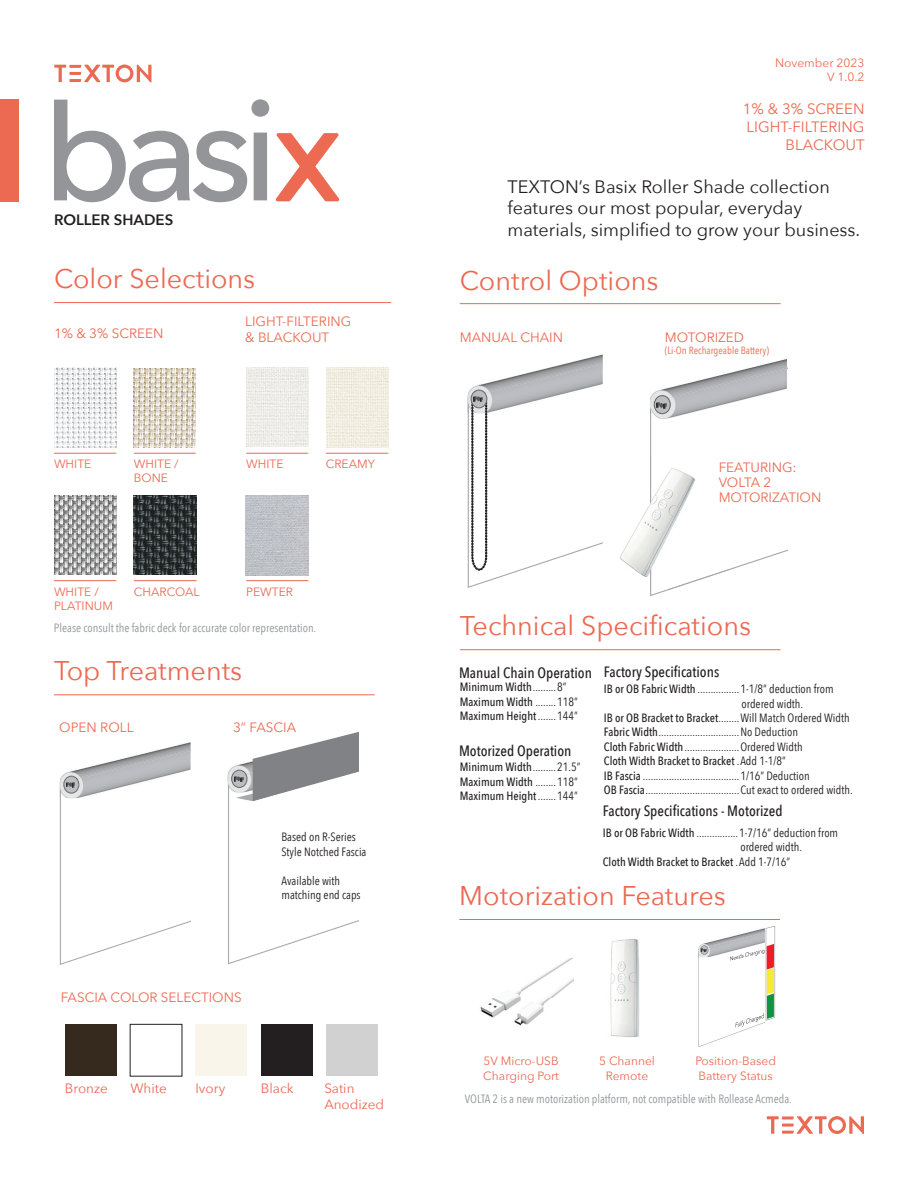
<style>
.page{position:relative;width:918px;height:1188px;background:#fff}
.page>*{position:absolute;margin:0;border:0;box-sizing:border-box;transform-origin:0 0}
.t1{font:27px "Avenir Next";color:#ec6952}
.t2{font:18px/21.6px "Avenir Next";color:#231f20}
.t3{font:500 15px "Avenir Next Condensed";color:#231f20}
.t4{font:15px/18px "Avenir Next";color:#ec6952;text-align:right}
.t5{font:600 15px "Avenir Next";color:#231f20}
.t6{font:13.5px/16.2px "Avenir Next";color:#ec6952}
.t7{font:12px/14.4px "Avenir Next Condensed";color:#231f20}
.t8{font:500 12px/14.4px "Avenir Next Condensed";color:#231f20}
.t9{font:12px/14.4px "Avenir Next";color:#ec6952}
.t10{font:12px "Avenir Next Condensed";color:#939598}
.t11{font:10.5px "Avenir Next Condensed";color:#ec6952}
.s1{font-weight:400}
.s2{font-weight:500}
</style>
<div class="page">
<svg style="left:698px;top:926px;width:77px;height:121px"></svg>
<svg style="left:228px;top:732px;width:131px;height:232px"></svg>
<svg style="left:60px;top:742px;width:131px;height:223px"></svg>
<img style="left:620px;top:504px;width:30px;height:73px">
<svg style="left:650px;top:359px;width:137px;height:237px"></svg>
<svg style="left:468px;top:354px;width:135px;height:234px"></svg>
<svg style="left:54px;top:99px;width:215px;height:103px"></svg>
<svg style="left:275px;top:133px;width:65px;height:68px"></svg>
<div style="left:0;top:99px;width:19px;height:103px;background:#ec6952"></div>
<svg style="left:767px;top:1116px;width:97px;height:18px"></svg>
<img style="left:54px;top:368px;width:62px;height:79px">
<hr style="left:54px;top:453px;width:62px;height:1px;background:#ec6952">
<hr style="left:134px;top:453px;width:62px;height:1px;background:#ec6952">
<hr style="left:54px;top:580px;width:62px;height:1px;background:#ec6952">
<hr style="left:134px;top:580px;width:63px;height:1px;background:#ec6952">
<img style="left:54px;top:495px;width:62px;height:79px">
<img style="left:134px;top:495px;width:63px;height:80px">
<hr style="left:246px;top:453px;width:62px;height:1px;background:#ec6952">
<hr style="left:326px;top:453px;width:62px;height:1px;background:#ec6952">
<hr style="left:246px;top:580px;width:62px;height:1px;background:#ec6952">
<img style="left:247px;top:368px;width:61px;height:79px">
<img style="left:326px;top:368px;width:62px;height:80px">
<img style="left:245px;top:495px;width:63px;height:80px">
<hr style="left:54px;top:302px;width:337px;height:1px;background:#ec6952">
<hr style="left:54px;top:694px;width:321px;height:1px;background:#ec6952">
<hr style="left:460px;top:303px;width:321px;height:1px;background:#ec6952">
<div style="left:65px;top:1024px;width:52px;height:52px;background:#36291d"></div>
<div style="left:195px;top:1024px;width:52px;height:52px;background:#f9f5eb"></div>
<div style="left:261px;top:1024px;width:52px;height:52px;background:#231f20"></div>
<div style="left:326px;top:1024px;width:52px;height:52px;background:#d2d1d1"></div>
<hr style="left:460px;top:649px;width:321px;height:1px;background:#ec6952">
<hr style="left:459px;top:919px;width:321px;height:1px;background:#ec6952">
<img style="left:610px;top:938px;width:30px;height:99px">
<img style="left:480px;top:959px;width:93px;height:67px">
<svg style="left:54px;top:65px;width:97px;height:17px"></svg>
<img style="left:133px;top:368px;width:63px;height:80px">
<p class="t5" style="left:54px;top:206px;width:121px">ROLLER SHADES</p>
<h1 class="t1" style="left:54px;top:255px;width:203px">Color Selections</h1>
<p class="t6" style="left:54px;top:325px;width:111px">1% &amp; 3% SCREEN</p>
<p class="t6" style="left:245px;top:312px;width:108px">LIGHT-FILTERING &amp; BLACKOUT</p>
<p class="t9" style="left:54px;top:456px;width:39px">WHITE</p>
<p class="t9" style="left:134px;top:456px;width:46px">WHITE /<br>BONE</p>
<p class="t9" style="left:54px;top:584px;width:61px">WHITE /<br>PLATINUM</p>
<p class="t9" style="left:134px;top:584px;width:67px">CHARCOAL</p>
<p class="t9" style="left:246px;top:456px;width:39px">WHITE</p>
<p class="t9" style="left:326px;top:456px;width:51px">CREAMY</p>
<p class="t9" style="left:246px;top:584px;width:48px">PEWTER</p>
<p class="t10" style="left:54px;top:618px;width:264px">Please consult the fabric deck for accurate color representation.</p>
<h1 class="t1" style="left:54px;top:648px;width:190px">Top Treatments</h1>
<p class="t6" style="left:59px;top:719px;width:76px">OPEN ROLL</p>
<p class="t6" style="left:233px;top:719px;width:65px">3” FASCIA</p>
<p class="t6" style="left:61px;top:989px;width:182px">FASCIA COLOR SELECTIONS</p>
<p class="t7" style="left:281px;top:829px;width:87px">Based on R-Series<br>Style Notched Fascia</p>
<p class="t7" style="left:281px;top:873px;width:81px">Available with matching end caps</p>
<p class="t6" style="left:65px;top:1080px;width:44px">Bronze</p>
<p class="t6" style="left:131px;top:1080px;width:38px">White</p>
<p class="t6" style="left:195px;top:1080px;width:31px">Ivory</p>
<p class="t6" style="left:261px;top:1080px;width:34px">Black</p>
<p class="t6" style="left:324px;top:1080px;width:61px">Satin<br>Anodized</p>
<p class="t9" style="left:775px;top:55px;width:91px;text-align:right">November 2023<br>V 1.0.2</p>
<p class="t4" style="left:743px;top:99px;width:124px">1% &amp; 3% SCREEN<br>LIGHT-FILTERING<br>BLACKOUT</p>
<h2 class="t2" style="left:508px;top:175px;width:354px">TEXTON’s Basix Roller Shade collection features our most popular, everyday materials, simplified to grow your business.</h2>
<h1 class="t1" style="left:460px;top:258px;width:200px">Control Options</h1>
<p class="t6" style="left:460px;top:328px;width:105px">MANUAL CHAIN</p>
<p class="t6" style="left:665px;top:328px;width:81px">MOTORIZED</p>
<p class="t11" style="left:665px;top:341px;width:106px">(Li-On Rechargeable Battery)</p>
<p class="t6" style="left:719px;top:459px;width:104px;line-height:15px">FEATURING:<br>VOLTA 2<br>MOTORIZATION</p>
<h1 class="t1" style="left:460px;top:603px;width:293px">Technical Specifications</h1>
<p class="t3" style="left:459px;top:663px;width:134px">Manual Chain Operation</p>
<p class="t8" style="left:460px;top:680px;width:120px">Minimum Width <span class="s1">.........8”<br></span>Maximum Width <span class="s1">........118”<br></span>Maximum Height <span class="s1">.......144”</span></p>
<p class="t3" style="left:459px;top:742px;width:114px">Motorized Operation</p>
<p class="t8" style="left:460px;top:760px;width:122px">Minimum Width <span class="s1">.........21.5”<br></span>Maximum Width <span class="s1">........118”<br></span>Maximum Height <span class="s1">.......144”</span></p>
<p class="t3" style="left:604px;top:663px;width:117px">Factory Specifications</p>
<p class="t7" style="left:604px;top:681px;width:231px"><span class="s2">IB or OB Fabric Width</span> ................1-1/8” deduction from</p>
<p class="t7" style="left:742px;top:696px;width:63px">ordered width.</p>
<p class="t7" style="left:604px;top:710px;width:247px"><span class="s2">IB or OB Bracket to Bracket</span> ........Will Match Ordered Width</p>
<p class="t7" style="left:604px;top:724px;width:196px"><span class="s2">Fabric Width</span> ...............................No Deduction</p>
<p class="t7" style="left:604px;top:739px;width:200px"><span class="s2">Cloth Fabric Width</span> .....................Ordered Width</p>
<p class="t8" style="left:604px;top:754px;width:183px">Cloth Width Bracket to Bracket <span class="s1">.Add 1-1/8”</span></p>
<p class="t7" style="left:604px;top:768px;width:207px"><span class="s2">IB Fascia</span> .....................................1/16” Deduction</p>
<p class="t7" style="left:604px;top:782px;width:250px"><span class="s2">OB Fascia</span> ....................................Cut exact to ordered width.</p>
<p class="t3" style="left:603px;top:801px;width:181px">Factory Specifications - Motorized</p>
<p class="t7" style="left:603px;top:825px;width:237px"><span class="s2">IB or OB Fabric Width</span> ................1-7/16” deduction from</p>
<p class="t7" style="left:740px;top:839px;width:63px">ordered width.</p>
<p class="t8" style="left:603px;top:854px;width:189px">Cloth Width Bracket to Bracket <span class="s1">.Add 1-7/16”</span></p>
<h1 class="t1" style="left:459px;top:873px;width:268px">Motorization Features</h1>
<p class="t9" style="left:483px;top:1053px;width:77px">5V Micro-USB<br>Charging Port</p>
<p class="t9" style="left:695px;top:1053px;width:82px">Position-Based<br>Battery Status</p>
<p class="t9" style="left:599px;top:1053px;width:57px;text-align:center">5 Channel<br>Remote</p>
<p class="t10" style="left:465px;top:1089px;width:329px">VOLTA 2 is a new motorization platform, not compatible with Rollease Acmeda.</p>
</div>
